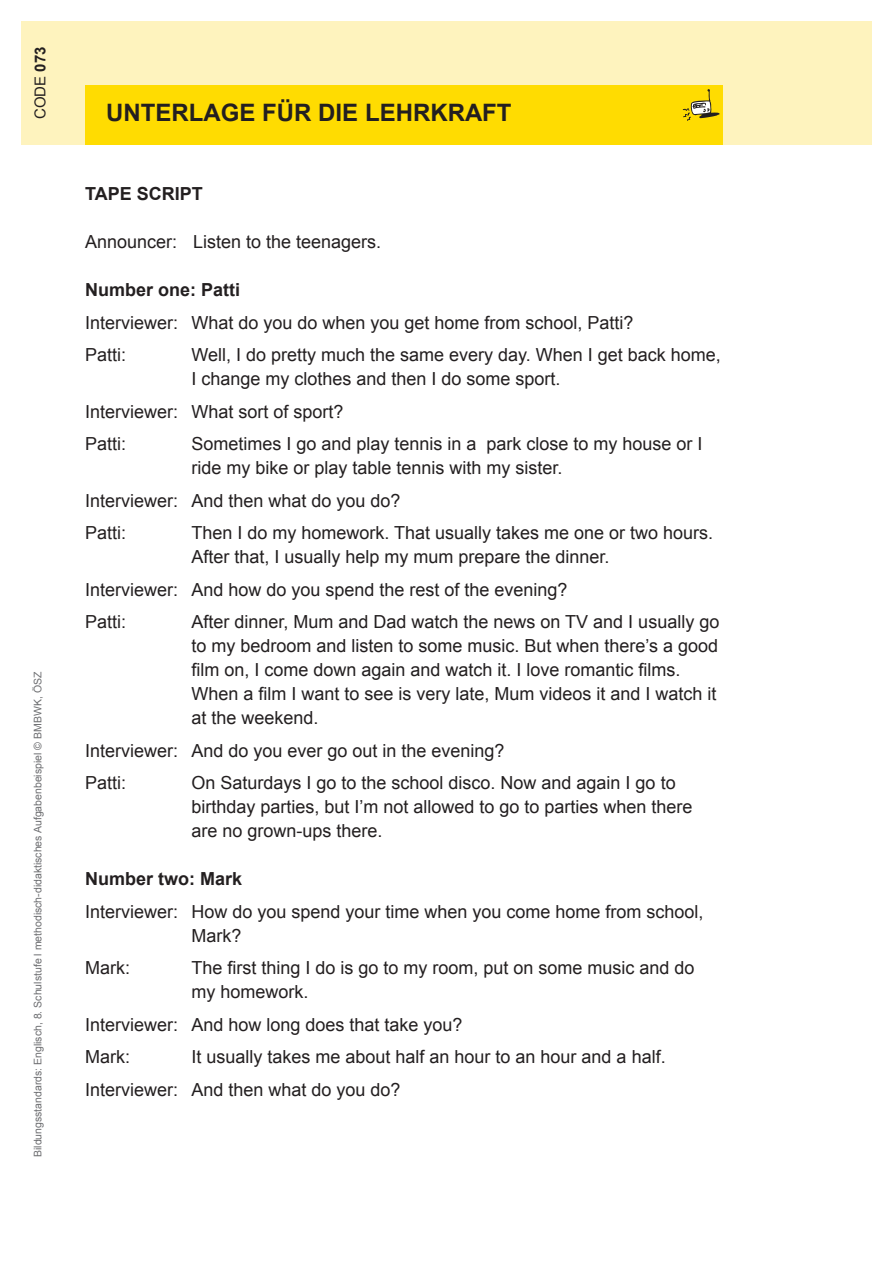
<style>
.page{position:relative;width:893px;height:1263px;background:#fff}
.page>*{position:absolute;margin:0;border:0;box-sizing:border-box;transform-origin:0 0}
.t1{font:700 24px "Arial";color:#231f20}
.t2{font:18px/24px "Arial";color:#231f20}
.t3{font:700 18px "Arial";color:#231f20}
.t4{font:15px "Arial";color:#231f20}
.t5{font:10.5px "Arial";color:#6c6d70}
.s1{font-weight:700}
</style>
<div class="page">
<div style="left:21px;top:21px;width:851px;height:123px;background:#fef3be"></div>
<div style="left:85px;top:85px;width:638px;height:60px;background:#ffdc01"></div>
<svg style="left:683px;top:89px;width:37px;height:32px"></svg>
<p class="t4" style="left:31px;top:119px;width:74px;rotate:-90deg">CODE <span class="s1">073</span></p>
<p class="t5" style="left:31px;top:1157px;width:487px;rotate:-90deg">Bildungsstandards: Englisch, 8. Schulstufe l methodisch-didaktisches Aufgabenbeispiel © BMBWK, ÖSZ</p>
<h1 class="t1" style="left:106px;top:97px;width:407px">UNTERLAGE FÜR DIE LEHRKRAFT</h1>
<p class="t3" style="left:85px;top:182px;width:119px">TAPE SCRIPT</p>
<p class="t2" style="left:85px;top:230px;width:298px">Announcer: Listen to the teenagers.</p>
<p class="t3" style="left:85px;top:278px;width:157px">Number one: Patti</p>
<p class="t2" style="left:85px;top:306px;width:550px;line-height:32.5px">Interviewer: What do you do when you get home from school, Patti?<br>Patti:</p>
<p class="t2" style="left:191px;top:343px;width:531px">Well, I do pretty much the same every day. When I get back home,<br>I change my clothes and then I do some sport.</p>
<p class="t2" style="left:85px;top:395px;width:260px;line-height:32.5px">Interviewer: What sort of sport?<br>Patti:</p>
<p class="t2" style="left:191px;top:432px;width:513px">Sometimes I go and play tennis in a park close to my house or I ride my bike or play table tennis with my sister.</p>
<p class="t2" style="left:85px;top:484px;width:317px;line-height:32.5px">Interviewer: And then what do you do?<br>Patti:</p>
<p class="t2" style="left:191px;top:521px;width:523px">Then I do my homework. That usually takes me one or two hours.<br>After that, I usually help my mum prepare the dinner.</p>
<p class="t2" style="left:85px;top:573px;width:484px;line-height:32.5px">Interviewer: And how do you spend the rest of the evening?<br>Patti:</p>
<p class="t2" style="left:191px;top:610px;width:529px">After dinner, Mum and Dad watch the news on TV and I usually go to my bedroom and listen to some music. But when there’s a good film on, I come down again and watch it. I love romantic films.<br>When a film I want to see is very late, Mum videos it and I watch it at the weekend.</p>
<p class="t2" style="left:85px;top:734px;width:421px;line-height:32.5px">Interviewer: And do you ever go out in the evening?<br>Patti:</p>
<p class="t2" style="left:191px;top:771px;width:503px">On Saturdays I go to the school disco. Now and again I go to birthday parties, but I’m not allowed to go to parties when there are no grown-ups there.</p>
<p class="t3" style="left:85px;top:867px;width:159px">Number two: Mark</p>
<p class="t2" style="left:191px;top:900px;width:514px;text-indent:-106px">Interviewer: How do you spend your time when you come home from school,<br>Mark?</p>
<p class="t2" style="left:85px;top:956px;width:46px">Mark:</p>
<p class="t2" style="left:191px;top:956px;width:505px">The first thing I do is go to my room, put on some music and do my homework.</p>
<p class="t2" style="left:85px;top:1008px;width:379px;line-height:32.5px">Interviewer: And how long does that take you?<br>Mark:</p>
<p class="t2" style="left:85px;top:1041px;width:582px;line-height:32.5px;text-indent:106px">It usually takes me about half an hour to an hour and a half.<br>Interviewer: And then what do you do?</p>
</div>
